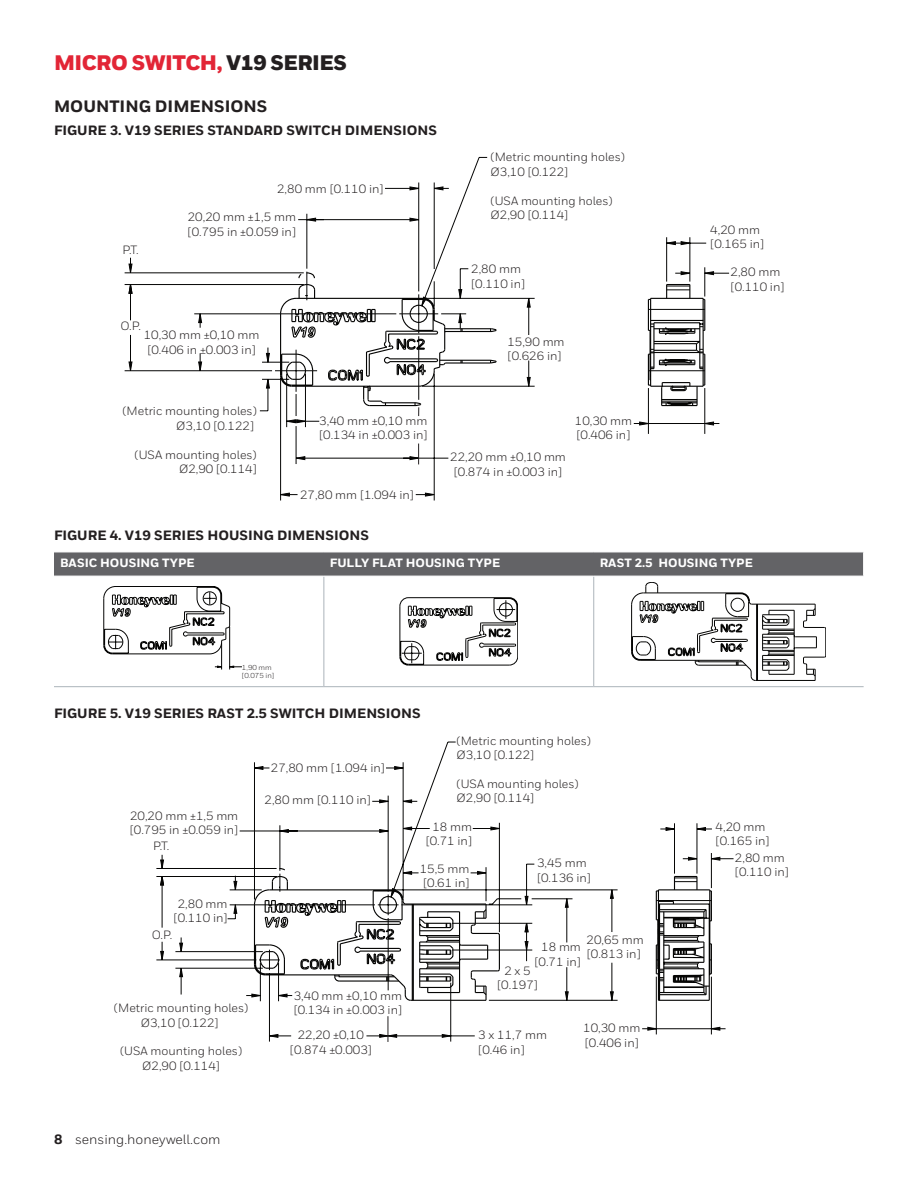
<style>
.page{position:relative;width:918px;height:1188px;background:#fff}
.page>*{position:absolute;margin:0;border:0;box-sizing:border-box;transform-origin:0 0}
.t1{font:900 21px "Honeywell Sans";letter-spacing:-.025em;color:#e22536}
.Header-Blue{font:800 16.5px "Honeywell Sans";color:#231f20}
.t2{font:800 13.5px "Honeywell Sans";color:#231f20}
.t3{font:13.5px "Honeywell Sans";color:#231f20}
.t4{font:12px/14.4px "Honeywell Sans";color:#231f20}
.PS_Table_Numbers{font:800 12px "Honeywell Sans";color:#fff}
.t5{font:7.2px/8.7px "Honeywell Sans";color:#231f20}
.s1{color:#231f20}
.s2{font-weight:800}
</style>
<div class="page">
<hr style="left:324px;top:576px;width:1px;height:110px;background:#acb4ba">
<hr style="left:593px;top:576px;width:1px;height:110px;background:#acb4ba">
<hr style="left:54px;top:686px;width:270px;height:1px;background:#acb4ba">
<hr style="left:324px;top:686px;width:270px;height:1px;background:#acb4ba">
<hr style="left:594px;top:686px;width:270px;height:1px;background:#acb4ba">
<svg style="left:54px;top:552px;width:810px;height:24px;background:#68686b"></svg>
<hr style="left:324px;top:576px;width:270px;height:1px;background:#fff">
<svg style="left:104px;top:586px;width:138px;height:84px"></svg>
<svg style="left:400px;top:597px;width:118px;height:68px"></svg>
<svg style="left:631px;top:582px;width:195px;height:99px"></svg>
<svg style="left:124px;top:156px;width:606px;height:345px"></svg>
<svg style="left:409px;top:444px;width:10px;height:20px"></svg>
<svg style="left:279px;top:271px;width:435px;height:155px"></svg>
<svg style="left:156px;top:741px;width:578px;height:301px"></svg>
<svg style="left:379px;top:1016px;width:18px;height:26px"></svg>
<h1 class="t1" style="left:54px;top:50px;width:295px">MICRO SWITCH, <span class="s1">V19 SERIES</span></h1>
<p class="Header-Blue" style="left:54px;top:96px;width:215px">MOUNTING DIMENSIONS</p>
<p class="t2" style="left:54px;top:122px;width:385px">FIGURE 3. V19 SERIES STANDARD SWITCH DIMENSIONS</p>
<p class="t4" style="left:122px;top:243px;width:18px">P.T.</p>
<p class="t4" style="left:277px;top:181px;width:108px">2,80 mm [0.110 in]</p>
<p class="t4" style="left:188px;top:210px;width:110px">20,20 mm ±1,5 mm [0.795 in ±0.059 in]</p>
<p class="t4" style="left:120px;top:318px;width:22px">O.P.</p>
<p class="t4" style="left:144px;top:328px;width:117px;text-align:center">10,30 mm ±0,10 mm [0.406 in ±0.003 in]</p>
<p class="t4" style="left:491px;top:150px;width:136px">(Metric mounting holes)<br>Ø3,10 [0.122]</p>
<p class="t4" style="left:491px;top:193px;width:124px">(USA mounting holes)<br>Ø2,90 [0.114]</p>
<p class="t4" style="left:471px;top:262px;width:55px">2,80 mm [0.110 in]</p>
<p class="t4" style="left:507px;top:334px;width:59px">15,90 mm [0.626 in]</p>
<p class="t4" style="left:123px;top:404px;width:136px;text-align:right">(Metric mounting holes)<br>Ø3,10 [0.122]</p>
<p class="t4" style="left:135px;top:447px;width:124px;text-align:right">(USA mounting holes)<br>Ø2,90 [0.114]</p>
<p class="t4" style="left:319px;top:413px;width:110px">3,40 mm ±0,10 mm [0.134 in ±0.003 in]</p>
<p class="t4" style="left:300px;top:488px;width:115px">27,80 mm [1.094 in]</p>
<p class="t2" style="left:54px;top:527px;width:317px">FIGURE 4. V19 SERIES HOUSING DIMENSIONS</p>
<p class="t4" style="left:450px;top:450px;width:117px;text-align:center">22,20 mm ±0,10 mm [0.874 in ±0.003 in]</p>
<p class="t4" style="left:575px;top:414px;width:59px">10,30 mm [0.406 in]</p>
<p class="t4" style="left:710px;top:222px;width:55px">4,20 mm [0.165 in]</p>
<p class="t4" style="left:731px;top:265px;width:55px">2,80 mm [0.110 in]</p>
<p class="PS_Table_Numbers" style="left:60px;top:556px;width:136px">BASIC HOUSING TYPE</p>
<p class="PS_Table_Numbers" style="left:330px;top:556px;width:172px">FULLY FLAT HOUSING TYPE</p>
<p class="PS_Table_Numbers" style="left:600px;top:556px;width:155px">RAST 2.5 HOUSING TYPE</p>
<p class="t5" style="left:242px;top:663px;width:34px">1,90 mm [0.075 in]</p>
<p class="t2" style="left:54px;top:705px;width:368px">FIGURE 5. V19 SERIES RAST 2.5 SWITCH DIMENSIONS</p>
<p class="t4" style="left:271px;top:761px;width:115px">27,80 mm [1.094 in]</p>
<p class="t4" style="left:265px;top:793px;width:108px">2,80 mm [0.110 in]</p>
<p class="t4" style="left:457px;top:733px;width:136px">(Metric mounting holes)<br>Ø3,10 [0.122]</p>
<p class="t4" style="left:457px;top:776px;width:124px">(USA mounting holes)<br>Ø2,90 [0.114]</p>
<p class="t4" style="left:130px;top:808px;width:110px">20,20 mm ±1,5 mm [0.795 in ±0.059 in]</p>
<p class="t4" style="left:153px;top:839px;width:18px">P.T.</p>
<p class="t4" style="left:174px;top:897px;width:55px;text-align:center">2,80 mm [0.110 in]</p>
<p class="t4" style="left:152px;top:927px;width:22px">O.P.</p>
<p class="t4" style="left:294px;top:988px;width:110px">3,40 mm ±0,10 mm</p>
<p class="t4" style="left:114px;top:1001px;width:136px">(Metric mounting holes)</p>
<p class="t4" style="left:294px;top:1003px;width:110px">[0.134 in ±0.003 in]</p>
<p class="t4" style="left:141px;top:1015px;width:79px">Ø3,10 [0.122]</p>
<p class="t4" style="left:120px;top:1044px;width:124px;text-align:center">(USA mounting holes)<br>Ø2,90 [0.114]</p>
<p class="t4" style="left:290px;top:1028px;width:83px;text-align:center">22,20 ±0,10 [0.874 ±0.003]</p>
<p class="t4" style="left:426px;top:820px;width:48px;text-align:center">18 mm [0.71 in]</p>
<p class="t4" style="left:420px;top:861px;width:51px">15,5 mm [0.61 in]</p>
<p class="t4" style="left:537px;top:856px;width:55px">3,45 mm [0.136 in]</p>
<p class="t4" style="left:587px;top:933px;width:59px">20,65 mm [0.813 in]</p>
<p class="t4" style="left:535px;top:940px;width:48px;text-align:center">18 mm [0.71 in]</p>
<p class="t4" style="left:497px;top:964px;width:42px;text-align:center">2 x 5 [0.197]</p>
<p class="t4" style="left:478px;top:1028px;width:70px">3 x 11,7 mm [0.46 in]</p>
<p class="t4" style="left:583px;top:1021px;width:59px">10,30 mm [0.406 in]</p>
<p class="t3" style="left:54px;top:1132px;width:168px"><span class="s2">8</span> sensing.honeywell.com</p>
<p class="t4" style="left:716px;top:820px;width:55px">4,20 mm [0.165 in]</p>
<p class="t4" style="left:735px;top:850px;width:55px">2,80 mm [0.110 in]</p>
</div>
